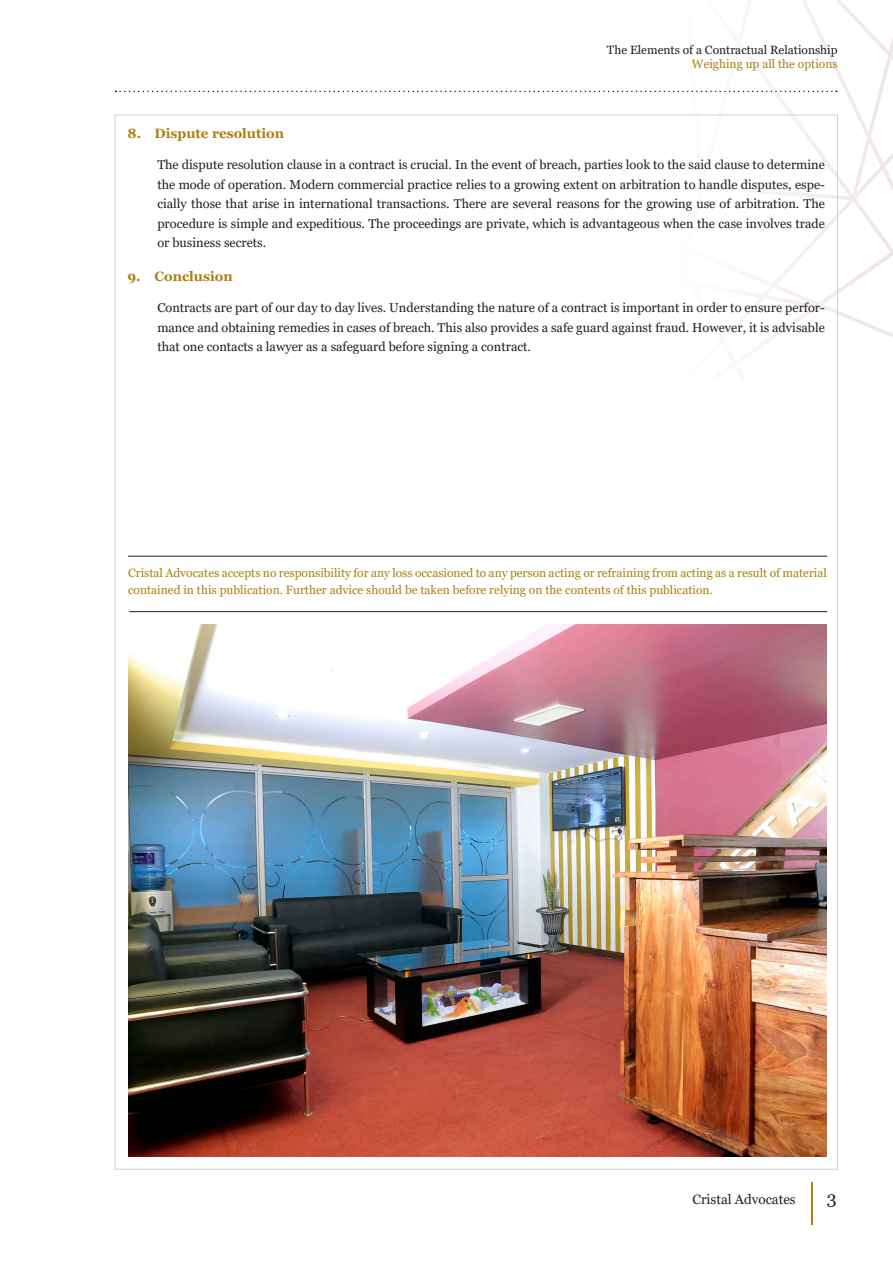
<style>
.page{position:relative;width:893px;height:1263px;background:#fff}
.page>*{position:absolute;margin:0;border:0;box-sizing:border-box;transform-origin:0 0}
.t1{font:18px "Georgia";color:#231f20}
.t2{font:700 13.5px "Georgia";color:#ad7f11}
.t3{font:13.5px "Georgia";color:#231f20}
.t4{font:12.75px/19.5px "Georgia";color:#231f20;text-align:justify}
.t5{font:12px/16.5px "Georgia";color:#ad7f11}
.t6{font:12px "Georgia";color:#231f20}
</style>
<div class="page">
<svg style="left:251px;top:0;width:642px;height:353px"></svg>
<svg style="left:116px;top:91px;width:721px;height:1px"></svg>
<hr style="left:811px;top:1182px;width:2px;height:43px;background:#ad7f11">
<hr style="left:128px;top:556px;width:699px;height:1px;background:#231f20">
<hr style="left:129px;top:611px;width:698px;height:1px;background:#231f20">
<img style="left:128px;top:624px;width:699px;height:533px">
<p class="t6" style="left:607px;top:42px;width:232px">The Elements of a Contractual Relationship</p>
<p class="t5" style="left:692px;top:56px;width:147px">Weighing up all the options</p>
<p class="t2" style="left:128px;top:124px;width:158px">8. Dispute resolution</p>
<p class="t4" style="left:157px;top:155px;width:669px">The dispute resolution clause in a contract is crucial. In the event of breach, parties look to the said clause to determine the mode of operation. Modern commercial practice relies to a growing extent on arbitration to handle disputes, espe&shy;cially those that arise in international transactions. There are several reasons for the growing use of arbitration. The procedure is simple and expeditious. The proceedings are private, which is advantageous when the case involves trade or business secrets.</p>
<p class="t2" style="left:128px;top:267px;width:107px">9. Conclusion</p>
<p class="t4" style="left:157px;top:298px;width:669px">Contracts are part of our day to day lives. Understanding the nature of a contract is important in order to ensure perfor&shy;mance and obtaining remedies in cases of breach. This also provides a safe guard against fraud. However, it is advisable that one contacts a lawyer as a safeguard before signing a contract.</p>
<p class="t5" style="left:128px;top:565px;width:700px">Cristal Advocates accepts no responsibility for any loss occasioned to any person acting or refraining from acting as a result of material contained in this publication. Further advice should be taken before relying on the contents of this publication.</p>
<p class="t3" style="left:692px;top:1191px;width:105px">Cristal Advocates</p>
<h1 class="t1" style="left:827px;top:1187px;width:11px">3</h1>
</div>
